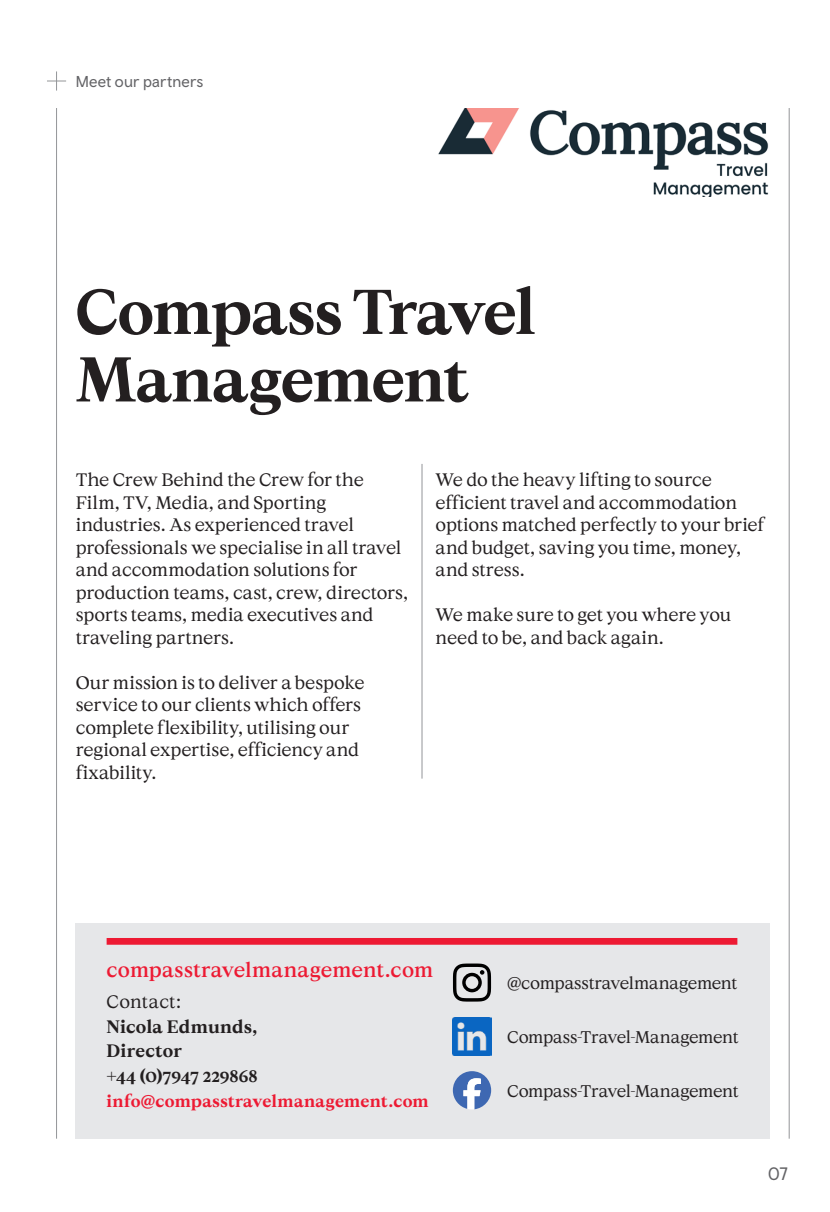
<style>
.page{position:relative;width:830px;height:1212px;background:#fff}
.page>*{position:absolute;margin:0;border:0;box-sizing:border-box;transform-origin:0 0}
.StandFirst_Serif_16_19pt{font:700 63px/67.5px "Wales Serif";letter-spacing:-.025em;color:#231f20}
.StandFirst_Serif_16_19pt-2{font:500 20.25px "Wales Serif";letter-spacing:.005em;color:#ed1a33}
._02_Body{font:18px/22.5px "Wales Serif";letter-spacing:-.01em;color:#231f20}
.URL{font:700 18px/24.8px "Wales Serif";letter-spacing:.005em;color:#231f20}
.t1{font:18px "Wales Sans Body";color:#636366}
._02_Body-2{font:16.88px "Wales Serif";letter-spacing:-.025em;color:#231f20}
.URL-2{font:700 16.88px "Wales Serif";letter-spacing:.01em;color:#ed1a33}
.t2{font:15.75px "Wales Sans Body";letter-spacing:.015em;color:#636366}
.s1{font-weight:400}
</style>
<div class="page">
<hr style="left:788px;top:108px;width:1px;height:1031px;background:#939598">
<hr style="left:56px;top:108px;width:1px;height:1031px;background:#939598">
<svg style="left:47px;top:71px;width:19px;height:20px"></svg>
<div style="left:75px;top:923px;width:694px;height:216px;background:#e6e7e9"></div>
<div style="left:107px;top:938px;width:630px;height:7px;background:#ed1a33"></div>
<hr style="left:421px;top:464px;width:1px;height:315px;background:#939598">
<img style="left:438px;top:108px;width:331px;height:89px">
<svg style="left:452px;top:963px;width:39px;height:38px"></svg>
<img style="left:452px;top:1017px;width:39px;height:38px">
<svg style="left:452px;top:1071px;width:39px;height:38px"></svg>
<p class="t2" style="left:76px;top:71px;width:129px">Meet our partners</p>
<p class="StandFirst_Serif_16_19pt" style="left:76px;top:277px;width:461px">Compass Travel<br>Management</p>
<p class="_02_Body" style="left:76px;top:468px;width:334px">The Crew Behind the Crew for the Film, TV, Media, and Sporting industries. As experienced travel professionals we specialise in all travel and accommodation solutions for production teams, cast, crew, directors, sports teams, media executives and traveling partners.</p>
<p class="_02_Body" style="left:76px;top:671px;width:290px">Our mission is to deliver a bespoke service to our clients which offers complete flexibility, utilising our regional expertise, efficiency and fixability.</p>
<p class="_02_Body" style="left:435px;top:468px;width:330px">We do the heavy lifting to source efficient travel and accommodation options matched perfectly to your brief and budget, saving you time, money, and stress.</p>
<p class="_02_Body" style="left:435px;top:603px;width:297px">We make sure to get you where you need to be, and back again.</p>
<p class="StandFirst_Serif_16_19pt-2" style="left:107px;top:957px;width:328px">compasstravelmanagement.com</p>
<p class="URL" style="left:107px;top:989px;width:153px"><span class="s1">Contact:<br></span>Nicola Edmunds,<br>Director<br>+44 (0)7947 229868</p>
<p class="URL-2" style="left:107px;top:1090px;width:323px">info@compasstravelmanagement.com</p>
<h1 class="_02_Body-2" style="left:507px;top:973px;width:232px">@compasstravelmanagement</h1>
<h1 class="_02_Body-2" style="left:507px;top:1027px;width:233px">Compass-Travel-Management</h1>
<p class="_02_Body-2" style="left:507px;top:1081px;width:233px">Compass-Travel-Management</p>
<p class="t1" style="left:767px;top:1163px;width:21px">07</p>
</div>
